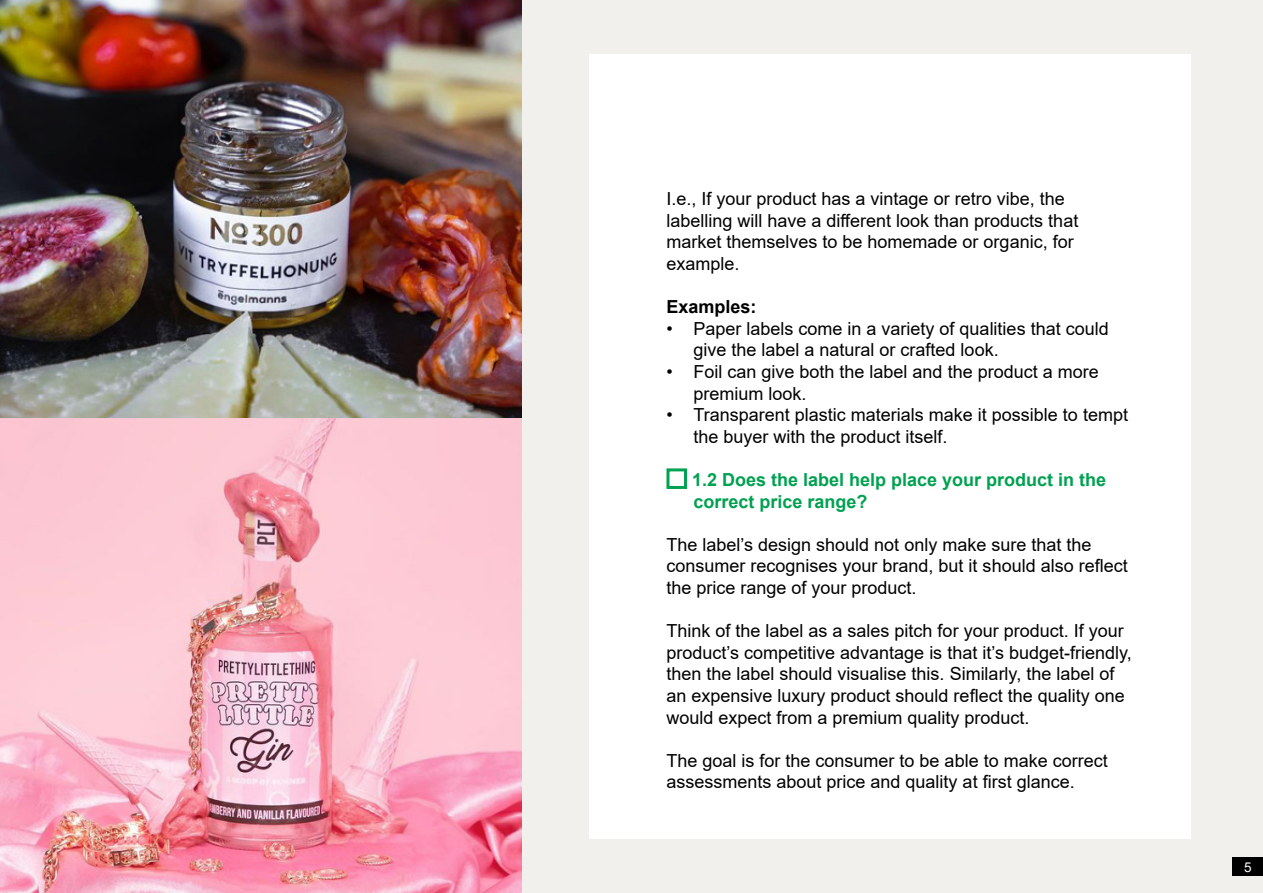
<style>
.page{position:relative;width:1263px;height:893px;background:#f1f0ec}
.page>*{position:absolute;margin:0;border:0;box-sizing:border-box;transform-origin:0 0}
.t1{font:18px/21.6px "Arial";color:#000}
.t2{font:700 18px/21.6px "Arial";color:#00a151}
.t3{font:700 18px "Arial";color:#000}
.t4{font:13.5px "Arial";color:#fff}
</style>
<div class="page">
<div style="left:1233px;top:858px;width:30px;height:18px;background:#000"></div>
<img style="left:0;top:0;width:521px;height:893px">
<div style="left:589px;top:54px;width:602px;height:785px;background:#fff"></div>
<div style="left:666px;top:468px;width:21px;height:21px;border:3px solid #00a151"></div>
<p class="t1" style="left:666px;top:188px;width:413px">I.e., If your product has a vintage or retro vibe, the labelling will have a different look than products that market themselves to be homemade or organic, for example.</p>
<p class="t3" style="left:666px;top:294px;width:92px">Examples:</p>
<p class="t1" style="left:693px;top:317px;width:417px;text-indent:-27px">• Paper labels come in a variety of qualities that could give the label a natural or crafted look.</p>
<p class="t1" style="left:693px;top:361px;width:407px;text-indent:-27px">• Foil can give both the label and the product a more premium look.</p>
<p class="t1" style="left:693px;top:404px;width:436px;text-indent:-27px">• Transparent plastic materials make it possible to tempt the buyer with the product itself.</p>
<p class="t2" style="left:692px;top:469px;width:416px">1.2 Does the label help place your product in the correct price range?</p>
<p class="t1" style="left:666px;top:533px;width:463px">The label’s design should not only make sure that the consumer recognises your brand, but it should also reflect the price range of your product.</p>
<p class="t1" style="left:666px;top:620px;width:467px">Think of the label as a sales pitch for your product. If your product’s competitive advantage is that it’s budget-friendly, then the label should visualise this. Similarly, the label of an expensive luxury product should reflect the quality one would expect from a premium quality product.</p>
<p class="t1" style="left:666px;top:749px;width:443px">The goal is for the consumer to be able to make correct assessments about price and quality at first glance.</p>
<p class="t4" style="left:1244px;top:858px;width:9px">5</p>
</div>
